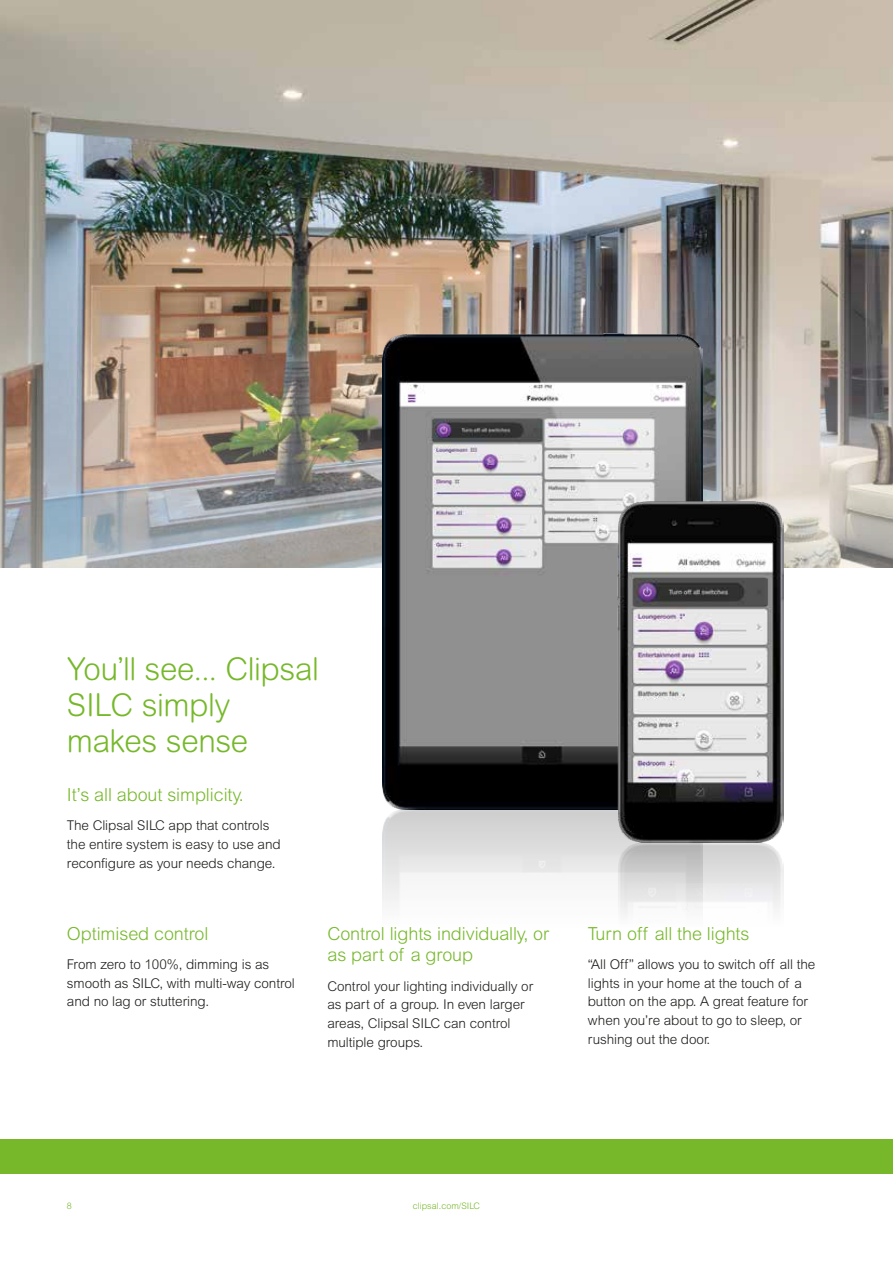
<style>
.page{position:relative;width:893px;height:1263px;background:#fff}
.page>*{position:absolute;margin:0;border:0;box-sizing:border-box;transform-origin:0 0}
.t1{font:300 31.5px/36px "Arial Rounded MT Std";letter-spacing:-.015em;color:#76b82a}
.t2{font:300 18px/21.6px "Arial MT Std";letter-spacing:-.005em;color:#76b82a}
.t3{font:300 13.5px/18.8px "Arial MT Std";letter-spacing:-.005em;color:#1d1d1b}
.t4{font:300 9px "Arial MT Std";color:#76b82a}
</style>
<div class="page">
<div style="left:0;top:1140px;width:893px;height:34px;background:#76b82a"></div>
<img style="left:0;top:0;width:893px;height:249px">
<img style="left:0;top:249px;width:893px;height:319px">
<img style="left:383px;top:334px;width:320px;height:806px">
<img style="left:617px;top:502px;width:167px;height:638px">
<h1 class="t1" style="left:67px;top:651px;width:253px">You’ll see... Clipsal<br>SILC simply makes sense</h1>
<h2 class="t2" style="left:67px;top:783px;width:178px">It’s all about simplicity.</h2>
<p class="t3" style="left:67px;top:816px;width:215px">The Clipsal SILC app that controls the entire system is easy to use and reconfigure as your needs change.</p>
<h2 class="t2" style="left:67px;top:922px;width:143px">Optimised control</h2>
<p class="t3" style="left:67px;top:955px;width:229px">From zero to 100%, dimming is as smooth as SILC, with multi-way control and no lag or stuttering.</p>
<h2 class="t2" style="left:327px;top:922px;width:223px">Control lights individually, or as part of a group</h2>
<p class="t3" style="left:327px;top:976px;width:207px">Control your lighting individually or as part of a group. In even larger areas, Clipsal SILC can control multiple groups.</p>
<h2 class="t2" style="left:588px;top:922px;width:163px">Turn off all the lights</h2>
<p class="t3" style="left:588px;top:955px;width:229px">“All Off” allows you to switch off all the lights in your home at the touch of a button on the app. A great feature for when you’re about to go to sleep, or rushing out the door.</p>
<p class="t4" style="left:67px;top:1200px;width:7px">8</p>
<p class="t4" style="left:413px;top:1201px;width:68px">clipsal.com/SILC</p>
</div>
